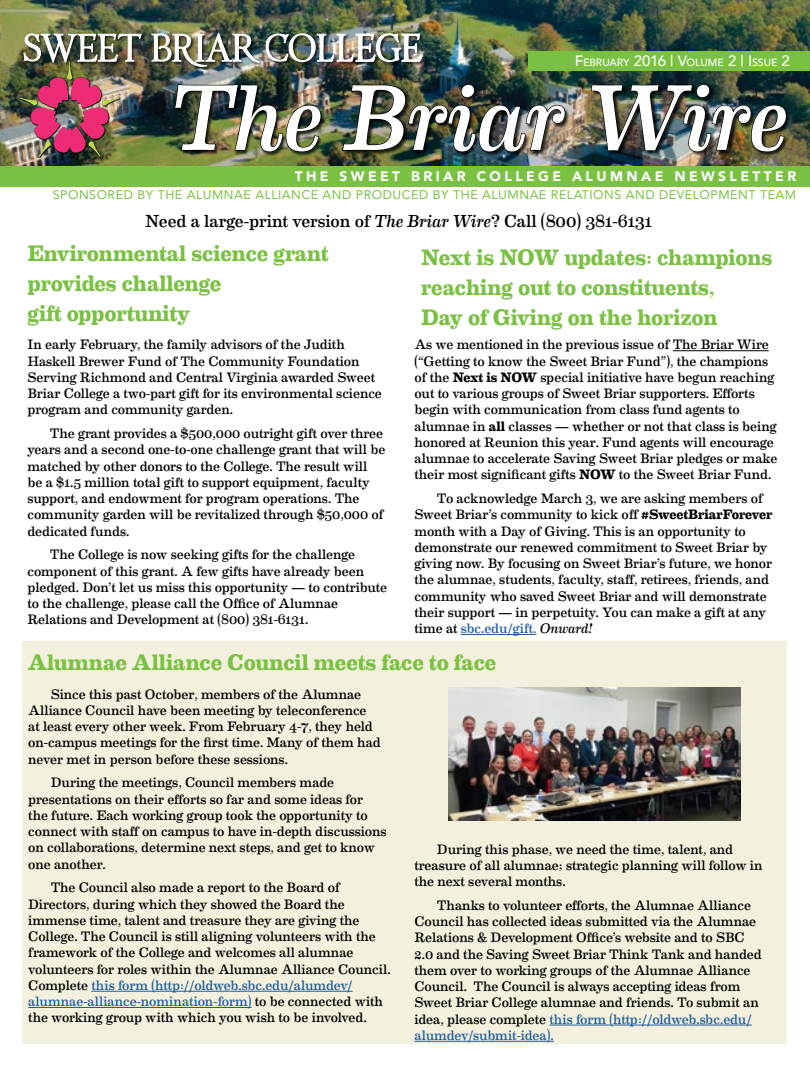
<style>
.page{position:relative;width:810px;height:1080px;background:#fff}
.page>*{position:absolute;margin:0;border:0;box-sizing:border-box;transform-origin:0 0}
.t1{font:italic 93.75px "Eames Century Modern";letter-spacing:-.015em;color:#fff}
.t2{font:700 22.5px/30px "Eames Century Modern";letter-spacing:-.005em;color:#7ac143}
.t3{font:17.5px "Eames Century Modern";letter-spacing:-.005em;color:#000}
.t4{font:13.75px/16.2px "Eames Century Modern";letter-spacing:-.005em;color:#000}
.t5{font:900 13.75px "Avenir";letter-spacing:.25em;color:#fff}
.t6{font:12.5px "Avenir";letter-spacing:.04em;color:#7ac143}
.t7{font:500 10.5px "Avenir";letter-spacing:-.005em;color:#fff}
.s1{font-size:15px}
.s2{font-style:italic}
.s3{font-weight:700}
.s4{font-family:"Archer";font-weight:700}
.s5{color:#215e9e}
</style>
<div class="page">
<img style="left:0;top:0;width:810px;height:166px">
<div style="left:0;top:166px;width:810px;height:21px;background:#7ac143"></div>
<div style="left:22px;top:641px;width:765px;height:403px;background:#f3f0dd"></div>
<div style="left:529px;top:51px;width:281px;height:20px;background:#7ac143"></div>
<div style="left:175px;top:84px;width:615px;height:72px;background:#000;opacity:.75"></div>
<img style="left:590px;top:84px;width:197px;height:78px">
<div style="left:23px;top:32px;width:403px;height:38px;background:#000;opacity:.75"></div>
<img style="left:20px;top:34px;width:122px;height:123px">
<img style="left:152px;top:33px;width:415px;height:133px">
<hr style="left:673px;top:350px;width:96px;height:1px;background:#000">
<hr style="left:461px;top:634px;width:75px;height:1px;background:#215e9e">
<hr style="left:91px;top:991px;width:262px;height:1px;background:#215e9e">
<hr style="left:28px;top:1007px;width:224px;height:1px;background:#215e9e">
<hr style="left:549px;top:1025px;width:203px;height:1px;background:#215e9e">
<hr style="left:414px;top:1041px;width:140px;height:1px;background:#215e9e">
<img style="left:448px;top:687px;width:293px;height:134px">
<p class="t7" style="left:575px;top:53px;width:217px"><span class="s1">F</span>EBRUARY <span class="s1">2016 | V</span>OLUME <span class="s1">2 | I</span>SSUE <span class="s1">2</span></p>
<h1 class="t1" style="left:169px;top:47px;width:623px">The Briar Wire</h1>
<p class="t5" style="left:295px;top:164px;width:503px">THE SWEET BRIAR COLLEGE ALUMNAE NEWSLETTER</p>
<p class="t6" style="left:53px;top:185px;width:745px">SPONSORED BY THE ALUMNAE ALLIANCE AND PRODUCED BY THE ALUMNAE RELATIONS AND DEVELOPMENT TEAM</p>
<p class="t3" style="left:145px;top:208px;width:509px">Need a large-print version of <span class="s2">The Briar Wire</span>? Call (800) 381-6131</p>
<h2 class="t2" style="left:27px;top:237px;width:303px">Environmental science grant provides challenge<br>gift opportunity</h2>
<p class="t4" style="left:27px;top:336px;width:356px">In early February, the family advisors of the Judith Haskell Brewer Fund of The Community Foundation Serving Richmond and Central Virginia awarded Sweet Briar College a two-part gift for its environmental science program and community garden.</p>
<p class="t4" style="left:27px;top:425px;width:359px;text-indent:22px">The grant provides a $500,000 outright gift over three years and a second one-to-one challenge grant that will be matched by other donors to the College. The result will be a $1.5 million total gift to support equipment, faculty support, and endowment for program operations. The community garden will be revitalized through $50,000 of dedicated funds.</p>
<p class="t4" style="left:27px;top:546px;width:361px;text-indent:22px">The College is now seeking gifts for the challenge component of this grant. A few gifts have already been pledged. Don’t let us miss this opportunity — to contribute to the challenge, please call the Office of Alumnae Relations and Development at (800) 381-6131.</p>
<h2 class="t2" style="left:421px;top:240px;width:352px">Next is NOW updates: champions reaching out to constituents,<br>Day of Giving on the horizon</h2>
<p class="t4" style="left:414px;top:336px;width:364px">As we mentioned in the previous issue of The Briar Wire (“Getting to know the Sweet Briar Fund”), the champions of the <span class="s3">Next is NOW</span> special initiative have begun reaching out to various groups of Sweet Briar supporters. Efforts begin with communication from class fund agents to alumnae in <span class="s3">all</span> classes — whether or not that class is being honored at Reunion this year. Fund agents will encourage alumnae to accelerate Saving Sweet Briar pledges or make their most significant gifts <span class="s3">NOW</span> to the Sweet Briar Fund.</p>
<p class="t4" style="left:414px;top:490px;width:360px;text-indent:22px">To acknowledge March 3, we are asking members of Sweet Briar’s community to kick off <span class="s4">#</span><span class="s3">SweetBriarForever </span>month with a Day of Giving. This is an opportunity to demonstrate our renewed commitment to Sweet Briar by giving now. By focusing on Sweet Briar’s future, we honor the alumnae, students, faculty, staff, retirees, friends, and community who saved Sweet Briar and will demonstrate their support — in perpetuity. You can make a gift at any time at <span class="s5">sbc.edu/gift.</span> <span class="s2">Onward!</span></p>
<h2 class="t2" style="left:27px;top:646px;width:470px">Alumnae Alliance Council meets face to face</h2>
<p class="t4" style="left:28px;top:685px;width:354px;text-indent:22px">Since this past October, members of the Alumnae Alliance Council have been meeting by teleconference at least every other week. From February 4-7, they held on-campus meetings for the first time. Many of them had never met in person before these sessions.</p>
<p class="t4" style="left:28px;top:774px;width:360px;text-indent:22px">During the meetings, Council members made presentations on their efforts so far and some ideas for<br>the future. Each working group took the opportunity to connect with staff on campus to have in-depth discussions on collaborations, determine next steps, and get to know one another.</p>
<p class="t4" style="left:28px;top:879px;width:364px;text-indent:22px">The Council also made a report to the Board of Directors, during which they showed the Board the immense time, talent and treasure they are giving the College. The Council is still aligning volunteers with the framework of the College and welcomes all alumnae volunteers for roles within the Alumnae Alliance Council.<br>Complete <span class="s5">this form (http://oldweb.sbc.edu/alumdev/ alumnae-alliance-nomination-form)</span> to be connected with the working group with which you wish to be involved.</p>
<p class="t4" style="left:415px;top:840px;width:350px;text-indent:22px">During this phase, we need the time, talent, and treasure of all alumnae; strategic planning will follow in the next several months.</p>
<p class="t4" style="left:415px;top:896px;width:349px;text-indent:22px">Thanks to volunteer efforts, the Alumnae Alliance Council has collected ideas submitted via the Alumnae Relations &amp; Development Office’s website and to SBC 2.0 and the Saving Sweet Briar Think Tank and handed them over to working groups of the Alumnae Alliance Council. The Council is always accepting ideas from Sweet Briar College alumnae and friends. To submit an idea, please complete <span class="s5">this form (http://oldweb.sbc.edu/ alumdev/submit-idea).</span></p>
</div>
